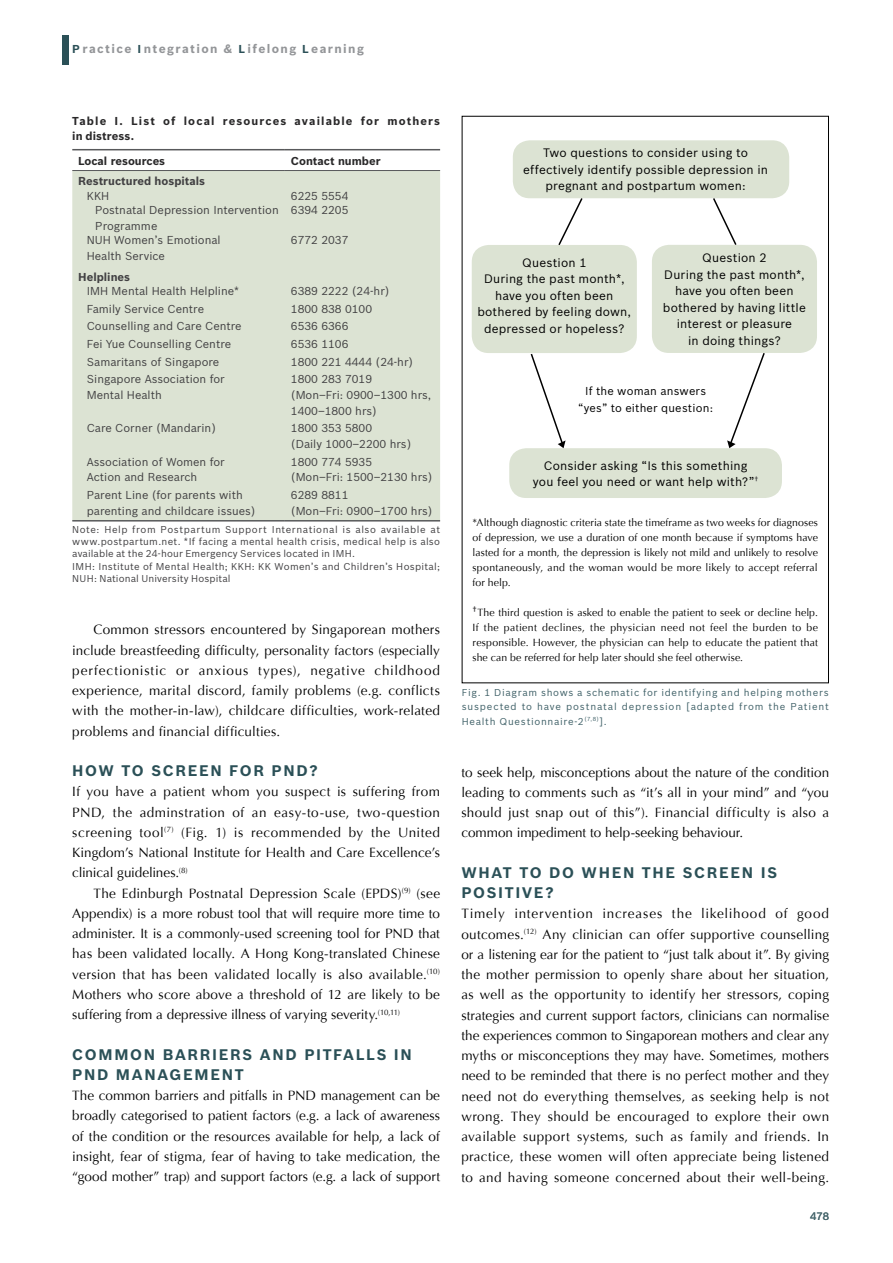
<style>
.page{position:relative;width:893px;height:1263px;background:#fff}
.page>*{position:absolute;margin:0;border:0;box-sizing:border-box;transform-origin:0 0}
.t1{font:700 15px/20.2px "Bosch Sans";letter-spacing:.11em;color:#2b5057}
.t2{font:13.5px/20.2px "Optima";letter-spacing:.005em;color:#000;text-align:justify}
.t3{font:12px/16.5px "Bosch Sans";letter-spacing:.015em;color:#000;text-align:center}
.t4{font:700 12px "Bosch Sans";letter-spacing:.115em;color:#939598}
.t5{font:11.25px/15.8px "Bosch Sans";color:#414042}
.t6{font:700 11.25px/15.8px "Bosch Sans";letter-spacing:.1em;color:#292829}
.t7{font:11.25px/16.5px "Bosch Sans";letter-spacing:.015em;color:#000;text-align:center}
.t8{font:700 11.25px "Bosch Sans";color:#414042}
.t9{font:10.5px/15px "Optima";letter-spacing:.01em;color:#000;text-align:justify}
.t10{font:500 10.5px "Bosch Sans";color:#4b6a70}
.t11{font:9.75px/11.7px "Bosch Sans";letter-spacing:.02em;color:#414042;text-align:justify}
.t12{font:9.75px/14.2px "Bosch Sans";letter-spacing:.08em;color:#406168;text-align:justify}
.s1{font-size:11.25px;color:#2b5057}
.s2{color:#414042}
.s3{font-family:"Bosch Sans";font-size:13.5px;color:#414042}
</style>
<div class="page">
<div style="left:63px;top:35px;width:6px;height:29px;background:#2b5057"></div>
<div style="left:513px;top:140px;width:276px;height:58px;background:#dce3d3;border-radius:17px"></div>
<div style="left:472px;top:245px;width:165px;height:108px;background:#dce3d3;border-radius:17px"></div>
<div style="left:652px;top:245px;width:165px;height:108px;background:#dce3d3;border-radius:17px"></div>
<div style="left:509px;top:448px;width:273px;height:50px;background:#dce3d3;border-radius:17px"></div>
<svg style="left:557px;top:198px;width:27px;height:47px"></svg>
<svg style="left:712px;top:198px;width:26px;height:47px"></svg>
<svg style="left:727px;top:353px;width:38px;height:95px"></svg>
<svg style="left:530px;top:353px;width:36px;height:95px"></svg>
<div style="left:72px;top:171px;width:368px;height:349px;background:#dce3d3"></div>
<hr style="left:72px;top:520px;width:213px;height:1px;background:#58595b">
<hr style="left:285px;top:520px;width:155px;height:1px;background:#58595b">
<hr style="left:72px;top:170px;width:213px;height:1px;background:#58595b">
<hr style="left:285px;top:170px;width:155px;height:1px;background:#58595b">
<hr style="left:72px;top:149px;width:213px;height:1px;background:#58595b">
<hr style="left:285px;top:149px;width:155px;height:1px;background:#58595b">
<p class="t4" style="left:72px;top:41px;width:293px"><span class="s1">P</span>ractice <span class="s1">I</span>ntegration &amp; <span class="s1">L</span>ifelong <span class="s1">L</span>earning</p>
<p class="t6" style="left:72px;top:113px;width:369px">Table I. List of local resources available for mothers in distress.</p>
<p class="t6" style="left:78px;top:153px;width:88px">Local resources</p>
<p class="t6" style="left:291px;top:153px;width:91px">Contact number</p>
<p class="t8" style="left:78px;top:174px;width:128px">Restructured hospitals</p>
<p class="t5" style="left:87px;top:188px;width:24px">KKH</p>
<p class="t5" style="left:291px;top:188px;width:59px">6225 5554</p>
<p class="t5" style="left:95px;top:202px;width:185px">Postnatal Depression Intervention<br>Programme</p>
<p class="t5" style="left:291px;top:202px;width:59px">6394 2205</p>
<p class="t5" style="left:87px;top:232px;width:135px">NUH Women’s Emotional<br>Health Service</p>
<p class="t5" style="left:291px;top:232px;width:59px">6772 2037</p>
<p class="t8" style="left:78px;top:269px;width:53px">Helplines</p>
<p class="t5" style="left:87px;top:283px;width:154px">IMH Mental Health Helpline*</p>
<p class="t5" style="left:291px;top:283px;width:100px">6389 2222 (24-hr)</p>
<p class="t5" style="left:87px;top:301px;width:119px">Family Service Centre</p>
<p class="t5" style="left:291px;top:301px;width:83px">1800 838 0100</p>
<p class="t5" style="left:87px;top:318px;width:156px">Counselling and Care Centre</p>
<p class="t5" style="left:291px;top:318px;width:59px">6536 6366</p>
<p class="t5" style="left:87px;top:336px;width:146px">Fei Yue Counselling Centre</p>
<p class="t5" style="left:291px;top:336px;width:59px">6536 1106</p>
<p class="t5" style="left:87px;top:353px;width:134px">Samaritans of Singapore</p>
<p class="t5" style="left:291px;top:353px;width:124px">1800 221 4444 (24-hr)</p>
<p class="t5" style="left:87px;top:371px;width:140px">Singapore Association for<br>Mental Health</p>
<p class="t5" style="left:291px;top:371px;width:142px">1800 283 7019<br>(Mon–Fri: 0900–1300 hrs,<br>1400–1800 hrs)</p>
<p class="t5" style="left:87px;top:420px;width:131px">Care Corner (Mandarin)</p>
<p class="t5" style="left:291px;top:420px;width:122px">1800 353 5800<br>(Daily 1000–2200 hrs)</p>
<p class="t5" style="left:87px;top:454px;width:140px">Association of Women for<br>Action and Research</p>
<p class="t5" style="left:291px;top:454px;width:143px">1800 774 5935<br>(Mon–Fri: 1500–2130 hrs)</p>
<p class="t5" style="left:87px;top:487px;width:170px">Parent Line (for parents with parenting and childcare issues)</p>
<p class="t5" style="left:291px;top:487px;width:143px">6289 8811<br>(Mon–Fri: 0900–1700 hrs)</p>
<p class="t11" style="left:72px;top:524px;width:369px">Note: Help from Postpartum Support International is also available at www.postpartum.net. *If facing a mental health crisis, medical help is also available at the 24-hour Emergency Services located in IMH.</p>
<p class="t11" style="left:72px;top:560px;width:369px">IMH: Institute of Mental Health; KKH: KK Women’s and Children’s Hospital;<br>NUH: National University Hospital</p>
<p class="t2" style="left:72px;top:620px;width:369px;text-indent:21px">Common stressors encountered by Singaporean mothers include breastfeeding difficulty, personality factors (especially perfectionistic or anxious types), negative childhood experience, marital discord, family problems (e.g. conflicts with the mother-in-law), childcare difficulties, work-related problems and financial difficulties.</p>
<p class="t1" style="left:72px;top:761px;width:247px">How to screen for PN D?</p>
<p class="t2" style="left:72px;top:782px;width:369px">If you have a patient whom you suspect is suffering from PND, the adminstration of an easy-to-use, two-question screening tool<sup>(7)</sup> (Fig. 1) is recommended by the United Kingdom’s National Institute for Health and Care Excellence’s clinical guidelines.<sup>(8)</sup></p>
<p class="t2" style="left:72px;top:883px;width:369px;text-indent:21px">The Edinburgh Postnatal Depression Scale (EPDS)<sup>(9)</sup> (see Appendix) is a more robust tool that will require more time to administer. It is a commonly-used screening tool for PND that has been validated locally. A Hong Kong-translated Chinese version that has been validated locally is also available.<sup>(10)<br></sup>Mothers who score above a threshold of 12 are likely to be suffering from a depressive illness of varying severity.<sup>(10,11)</sup></p>
<p class="t1" style="left:72px;top:1044px;width:341px">Common Barri ers and Pitfalls i n<br>PN D Management</p>
<p class="t2" style="left:72px;top:1086px;width:369px">The common barriers and pitfalls in PND management can be broadly categorised to patient factors (e.g. a lack of awareness of the condition or the resources available for help, a lack of insight, fear of stigma, fear of having to take medication, the “good mother” trap) and support factors (e.g. a lack of support</p>
<p class="t3" style="left:523px;top:144px;width:246px">Two questions to consider using to effectively identify possible depression in pregnant and postpartum women:</p>
<p class="t3" style="left:477px;top:254px;width:155px">Question 1<br>During the past month*, have you often been bothered by feeling down, depressed or hopeless?</p>
<p class="t3" style="left:663px;top:250px;width:144px">Question 2<br>During the past month*, have you often been bothered by having little interest or pleasure<br>in doing things?</p>
<p class="t7" style="left:578px;top:383px;width:136px">If the woman answers “yes” to either question:</p>
<p class="t3" style="left:533px;top:457px;width:227px">Consider asking “Is this something you feel you need or want help with?”<span class="s2">†</span></p>
<p class="t9" style="left:473px;top:515px;width:347px">*Although diagnostic criteria state the timeframe as two weeks for diagnoses of depression, we use a duration of one month because if symptoms have lasted for a month, the depression is likely not mild and unlikely to resolve spontaneously, and the woman would be more likely to accept referral for help.</p>
<p class="t9" style="left:473px;top:605px;width:347px"><span class="s3">†</span>The third question is asked to enable the patient to seek or decline help.<br>If the patient declines, the physician need not feel the burden to be responsible. However, the physician can help to educate the patient that she can be referred for help later should she feel otherwise.</p>
<p class="t12" style="left:462px;top:685px;width:369px">Fig. 1 Diagram shows a schematic for identifying and helping mothers suspected to have postnatal depression [adapted from the Patient Health Questionnaire-2<sup>(7,8)</sup>].</p>
<p class="t2" style="left:461px;top:762px;width:369px">to seek help, misconceptions about the nature of the condition leading to comments such as “it’s all in your mind” and “you should just snap out of this”). Financial difficulty is also a common impediment to help-seeking behaviour.</p>
<p class="t1" style="left:461px;top:862px;width:317px">What to do when the screen is positive?</p>
<p class="t2" style="left:461px;top:904px;width:369px">Timely intervention increases the likelihood of good outcomes.<sup>(12)</sup> Any clinician can offer supportive counselling or a listening ear for the patient to “just talk about it”. By giving the mother permission to openly share about her situation, as well as the opportunity to identify her stressors, coping strategies and current support factors, clinicians can normalise the experiences common to Singaporean mothers and clear any myths or misconceptions they may have. Sometimes, mothers need to be reminded that there is no perfect mother and they need not do everything themselves, as seeking help is not wrong. They should be encouraged to explore their own available support systems, such as family and friends. In practice, these women will often appreciate being listened to and having someone concerned about their well-being.</p>
<p class="t10" style="left:810px;top:1210px;width:21px">478</p>
</div>
